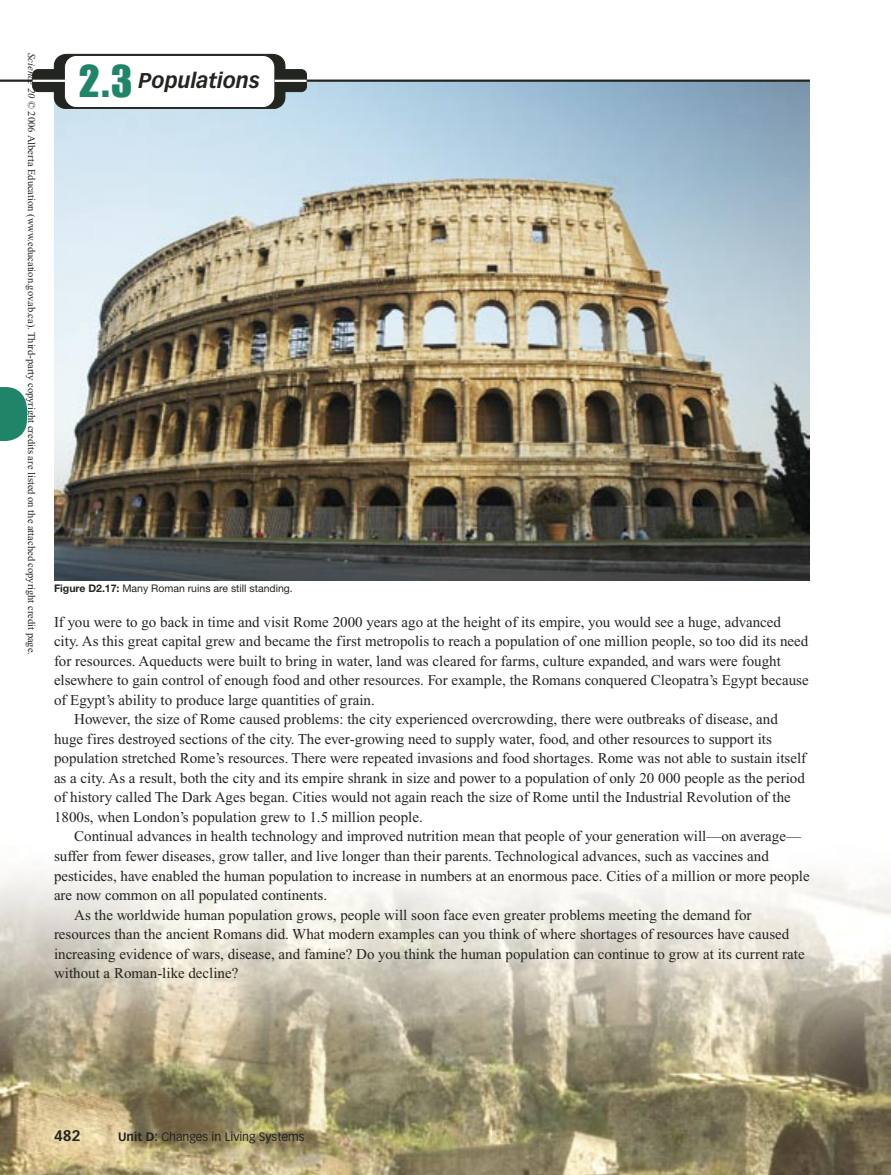
<style>
.page{position:relative;width:891px;height:1175px;background:#fff}
.page>*{position:absolute;margin:0;border:0;box-sizing:border-box;transform-origin:0 0}
.t1{font:italic 700 21px "Vectora LH";color:#232520}
._1_Body_Text{font:15px/19.5px "Times New Roman";color:#232520}
._1_Body_Text-2{font:700 15px "Vectora LH";color:#232520}
._1_Body_Text-3{font:12px "Vectora LH";color:#232520}
.t2{font:10.5px "Times New Roman";color:#232520}
.Photo_Caption{font:10.5px "Helvetica Neue";color:#232520}
.s1{font-style:italic}
.s2{font-family:"Impact";font-weight:400;font-style:normal;font-size:45px;color:#208568}
.s3{font-weight:700}
</style>
<div class="page">
<img style="left:0;top:868px;width:891px;height:306px">
<img style="left:54px;top:82px;width:756px;height:498px">
<hr style="left:0;top:79px;width:810px;height:3px;background:#232520">
<div style="left:277px;top:70px;width:30px;height:22px;background:#232520;border-radius:5px"></div>
<div style="left:276px;top:69px;width:31px;height:23px;border:1px solid #232520;border-radius:5px"></div>
<svg style="left:54px;top:54px;width:231px;height:55px"></svg>
<div style="left:33px;top:70px;width:30px;height:22px;background:#232520;border-radius:5px"></div>
<div style="left:32px;top:69px;width:31px;height:23px;border:1px solid #232520;border-radius:5px"></div>
<hr style="left:275px;top:80px;width:32px;height:2px;background:#fff">
<hr style="left:33px;top:80px;width:33px;height:2px;background:#fff">
<svg style="left:0;top:387px;width:27px;height:54px"></svg>
<p class="t2" style="left:37px;top:53px;width:603px;rotate:90deg"><span class="s1">Science 20</span> © 2006 Alberta Education (www.education.gov.ab.ca). Third-party copyright credits are listed on the attached copyright credit page.</p>
<p class="t1" style="left:78px;top:68px;width:183px"><span class="s2">2.3</span> Populations</p>
<p class="Photo_Caption" style="left:54px;top:581px;width:240px"><span class="s3">Figure D2.17:</span> Many Roman ruins are still standing.</p>
<p class="_1_Body_Text" style="left:54px;top:612px;width:756px">If you were to go back in time and visit Rome 2000 years ago at the height of its empire, you would see a huge, advanced city. As this great capital grew and became the first metropolis to reach a population of one million people, so too did its need for resources. Aqueducts were built to bring in water, land was cleared for farms, culture expanded, and wars were fought elsewhere to gain control of enough food and other resources. For example, the Romans conquered Cleopatra’s Egypt because of Egypt’s ability to produce large quantities of grain.</p>
<p class="_1_Body_Text" style="left:54px;top:710px;width:754px;text-indent:20px">However, the size of Rome caused problems: the city experienced overcrowding, there were outbreaks of disease, and huge fires destroyed sections of the city. The ever-growing need to supply water, food, and other resources to support its population stretched Rome’s resources. There were repeated invasions and food shortages. Rome was not able to sustain itself as a city. As a result, both the city and its empire shrank in size and power to a population of only 20 000 people as the period of history called The Dark Ages began. Cities would not again reach the size of Rome until the Industrial Revolution of the 1800s, when London’s population grew to 1.5 million people.</p>
<p class="_1_Body_Text" style="left:54px;top:827px;width:757px;text-indent:20px">Continual advances in health technology and improved nutrition mean that people of your generation will—on average— suffer from fewer diseases, grow taller, and live longer than their parents. Technological advances, such as vaccines and pesticides, have enabled the human population to increase in numbers at an enormous pace. Cities of a million or more people are now common on all populated continents.</p>
<p class="_1_Body_Text" style="left:54px;top:905px;width:752px;text-indent:20px">As the worldwide human population grows, people will soon face even greater problems meeting the demand for resources than the ancient Romans did. What modern examples can you think of where shortages of resources have caused increasing evidence of wars, disease, and famine? Do you think the human population can continue to grow at its current rate without a Roman-like decline?</p>
<p class="_1_Body_Text-2" style="left:54px;top:1126px;width:28px">482</p>
<p class="_1_Body_Text-3" style="left:118px;top:1129px;width:188px"><span class="s3">Unit D:</span> Changes in Living Systems</p>
</div>
